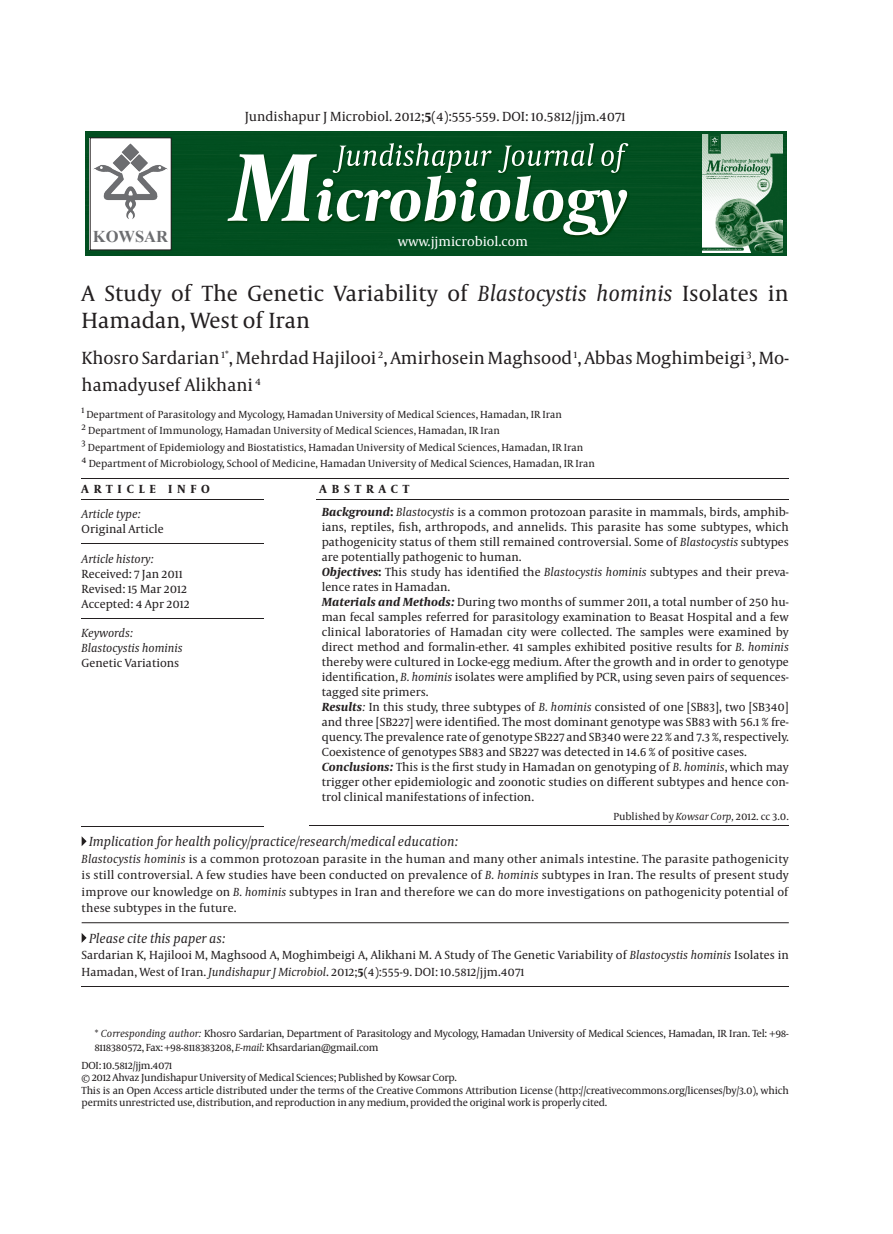
<style>
.page{position:relative;width:893px;height:1234px;background:#fff}
.page>*{position:absolute;margin:0;border:0;box-sizing:border-box;transform-origin:0 0}
.titr{font:22.5px/27px "Capitolium News";color:#231f20}
.nevisande{font:18px/27px "Capitolium News";color:#231f20}
.t1{font:700 16.5px "Times New Roman";color:#6c6d70}
.t2{font:italic 13.5px "Capitolium News";color:#231f20}
.ABSTRACT_matn{font:13.5px "Capitolium News";color:#231f20}
.t3{font:13.5px "Capitolium News";color:#fff}
.matn{font:12px/15px "Capitolium News";color:#231f20;text-align:justify}
.ABSTRACT_matn-2{font:12px/15px "Capitolium News";color:#231f20;text-align:justify}
.matn-2{font:italic 12px "Capitolium News";color:#231f20}
.t4{font:700 12px "Capitolium News";letter-spacing:.4em;color:#231f20}
.tozihat{font:10.5px/13.5px "Capitolium News";letter-spacing:-.02em;color:#231f20}
.tozihat-2{font:10.5px "Capitolium News";color:#231f20}
.s1{font-weight:700}
.s2{font-style:italic}
.s3{font-weight:700;font-style:italic}
</style>
<div class="page">
<img style="left:85px;top:132px;width:702px;height:123px">
<img style="left:703px;top:135px;width:80px;height:118px">
<div style="left:90px;top:138px;width:81px;height:111px;background:#fff"></div>
<img style="left:93px;top:143px;width:75px;height:76px">
<div style="left:90px;top:137px;width:82px;height:113px;border:1px solid #231f20"></div>
<hr style="left:82px;top:478px;width:707px;height:1px;background:#231f20">
<hr style="left:82px;top:617px;width:182px;height:1px;background:#231f20">
<hr style="left:82px;top:825px;width:182px;height:1px;background:#231f20">
<hr style="left:82px;top:543px;width:182px;height:1px;background:#231f20">
<hr style="left:82px;top:498px;width:182px;height:1px;background:#231f20">
<svg style="left:82px;top:933px;width:5px;height:9px"></svg>
<svg style="left:82px;top:836px;width:5px;height:10px"></svg>
<hr style="left:82px;top:986px;width:707px;height:1px;background:#231f20">
<hr style="left:82px;top:922px;width:707px;height:1px;background:#231f20">
<hr style="left:316px;top:499px;width:473px;height:1px;background:#231f20">
<hr style="left:309px;top:825px;width:480px;height:1px;background:#231f20">
<p class="ABSTRACT_matn" style="left:245px;top:109px;width:382px">Jundishapur J Microbiol. 2012;<span class="s1">5</span>(4):555-559. DOI: 10.5812/jjm.4071</p>
<h3 class="t1" style="left:93px;top:225px;width:77px">KOWSAR</h3>
<p class="t3" style="left:398px;top:234px;width:132px">www.jjmicrobiol.com</p>
<p class="titr" style="left:82px;top:280px;width:709px">A Study of The Genetic Variability of <span class="s2">Blastocystis hominis</span> Isolates in<br>Hamadan, West of Iran</p>
<p class="nevisande" style="left:82px;top:344px;width:709px">Khosro Sardarian <sup>1*</sup>, Mehrdad Hajilooi <sup>2</sup>, Amirhosein Maghsood <sup>1</sup>, Abbas Moghimbeigi <sup>3</sup>, Mo&shy;hamadyusef Alikhani <sup>4</sup></p>
<p class="tozihat-2" style="left:82px;top:408px;width:482px"><sup>1</sup> Department of Parasitology and Mycology, Hamadan University of Medical Sciences, Hamadan, IR Iran</p>
<p class="tozihat-2" style="left:82px;top:425px;width:420px"><sup>2</sup> Department of Immunology, Hamadan University of Medical Sciences, Hamadan, IR Iran</p>
<p class="tozihat-2" style="left:82px;top:441px;width:503px"><sup>3</sup> Department of Epidemiology and Biostatistics, Hamadan University of Medical Sciences, Hamadan, IR Iran</p>
<p class="tozihat-2" style="left:82px;top:458px;width:515px"><sup>4</sup> Department of Microbiology, School of Medicine, Hamadan University of Medical Sciences, Hamadan, IR Iran</p>
<p class="t4" style="left:82px;top:482px;width:130px">ARTICLE INFO</p>
<p class="t4" style="left:320px;top:482px;width:91px">ABSTRACT</p>
<p class="matn-2" style="left:82px;top:507px;width:61px">Article type:</p>
<p class="matn" style="left:82px;top:521px;width:84px">Original Article</p>
<p class="matn-2" style="left:82px;top:552px;width:74px">Article history:</p>
<p class="matn" style="left:82px;top:566px;width:103px">Received: 7 Jan 2011</p>
<p class="matn" style="left:82px;top:581px;width:107px">Revised: 15 Mar 2012</p>
<p class="matn" style="left:82px;top:596px;width:110px">Accepted: 4 Apr 2012</p>
<p class="matn-2" style="left:82px;top:626px;width:53px">Keywords:</p>
<p class="matn-2" style="left:82px;top:641px;width:103px">Blastocystis hominis</p>
<p class="matn" style="left:82px;top:656px;width:99px">Genetic Variations</p>
<p class="ABSTRACT_matn-2" style="left:322px;top:504px;width:468px"><span class="s3">Background</span><span class="s1">:</span> <span class="s2">Blastocystis</span> is a common protozoan parasite in mammals, birds, amphib&shy;ians, reptiles, fish, arthropods, and annelids. This parasite has some subtypes, which pathogenicity status of them still remained controversial. Some of <span class="s2">Blastocystis</span> subtypes are potentially pathogenic to human.</p>
<p class="matn" style="left:322px;top:564px;width:468px"><span class="s3">Objectives</span><span class="s1">:</span> This study has identified the <span class="s2">Blastocystis hominis</span> subtypes and their preva&shy;lence rates in Hamadan.</p>
<p class="matn" style="left:322px;top:594px;width:469px"><span class="s3">Materials and Methods:</span> During two months of summer 2011, a total number of 250 hu&shy;man fecal samples referred for parasitology examination to Beasat Hospital and a few clinical laboratories of Hamadan city were collected. The samples were examined by direct method and formalin-ether. 41 samples exhibited positive results for <span class="s2">B. hominis </span>thereby were cultured in Locke-egg medium. After the growth and in order to genotype identification, <span class="s2">B. hominis</span> isolates were amplified by PCR, using seven pairs of sequences&shy;tagged site primers.</p>
<p class="matn" style="left:322px;top:699px;width:469px"><span class="s3">Results</span><span class="s2">:</span> In this study, three subtypes of <span class="s2">B. hominis</span> consisted of one [SB83], two [SB340] and three [SB227] were identified. The most dominant genotype was SB83 with 56.1 % fre&shy;quency. The prevalence rate of genotype SB227 and SB340 were 22 % and 7.3 %, respectively.<br>Coexistence of genotypes SB83 and SB227 was detected in 14.6 % of positive cases.</p>
<p class="matn" style="left:322px;top:759px;width:468px"><span class="s3">Conclusions:</span> This is the first study in Hamadan on genotyping of <span class="s2">B. hominis</span>, which may trigger other epidemiologic and zoonotic studies on different subtypes and hence con&shy;trol clinical manifestations of infection.</p>
<p class="tozihat-2" style="left:613px;top:810px;width:177px">Published by <span class="s2">Kowsar Corp,</span> 2012. cc 3.0.</p>
<p class="t2" style="left:89px;top:834px;width:371px">Implication for health policy/practice/research/medical education:</p>
<p class="matn" style="left:82px;top:850px;width:709px;line-height:16.5px"><span class="s2">Blastocystis hominis</span> is a common protozoan parasite in the human and many other animals intestine. The parasite pathogenicity is still controversial. A few studies have been conducted on prevalence of <span class="s2">B. hominis</span> subtypes in Iran. The results of present study improve our knowledge on <span class="s2">B. hominis</span> subtypes in Iran and therefore we can do more investigations on pathogenicity potential of these subtypes in the future.</p>
<p class="t2" style="left:89px;top:930px;width:138px">Please cite this paper as:</p>
<p class="matn" style="left:82px;top:947px;width:709px;line-height:16.5px">Sardarian K, Hajilooi M, Maghsood A, Moghimbeigi A, Alikhani M. A Study of The Genetic Variability of <span class="s2">Blastocystis hominis</span> Isolates in<br>Hamadan, West of Iran. <span class="s2">Jundishapur J Microbiol</span>. 2012;<span class="s1">5</span>(4):555-9. DOI: 10.5812/jjm.4071</p>
<p class="tozihat" style="left:94px;top:1026px;width:696px">* <span class="s2">Corresponding author:</span> Khosro Sardarian, Department of Parasitology and Mycology, Hamadan University of Medical Sciences, Hamadan, IR Iran. Tel: +98-<br>8118380572, Fax: +98-8118383208, <span class="s2">E-mail:</span> Khsardarian@gmail.com</p>
<p class="tozihat" style="left:82px;top:1058px;width:92px">DOI: 10.5812/jjm.4071</p>
<p class="tozihat" style="left:82px;top:1070px;width:377px">© 2012 Ahvaz Jundishapur University of Medical Sciences; Published by Kowsar Corp.</p>
<p class="tozihat" style="left:82px;top:1083px;width:709px;line-height:12.6px">This is an Open Access article distributed under the terms of the Creative Commons Attribution License (http://creativecommons.org/licenses/by/3.0), which permits unrestricted use, distribution, and reproduction in any medium, provided the original work is properly cited.</p>
</div>
